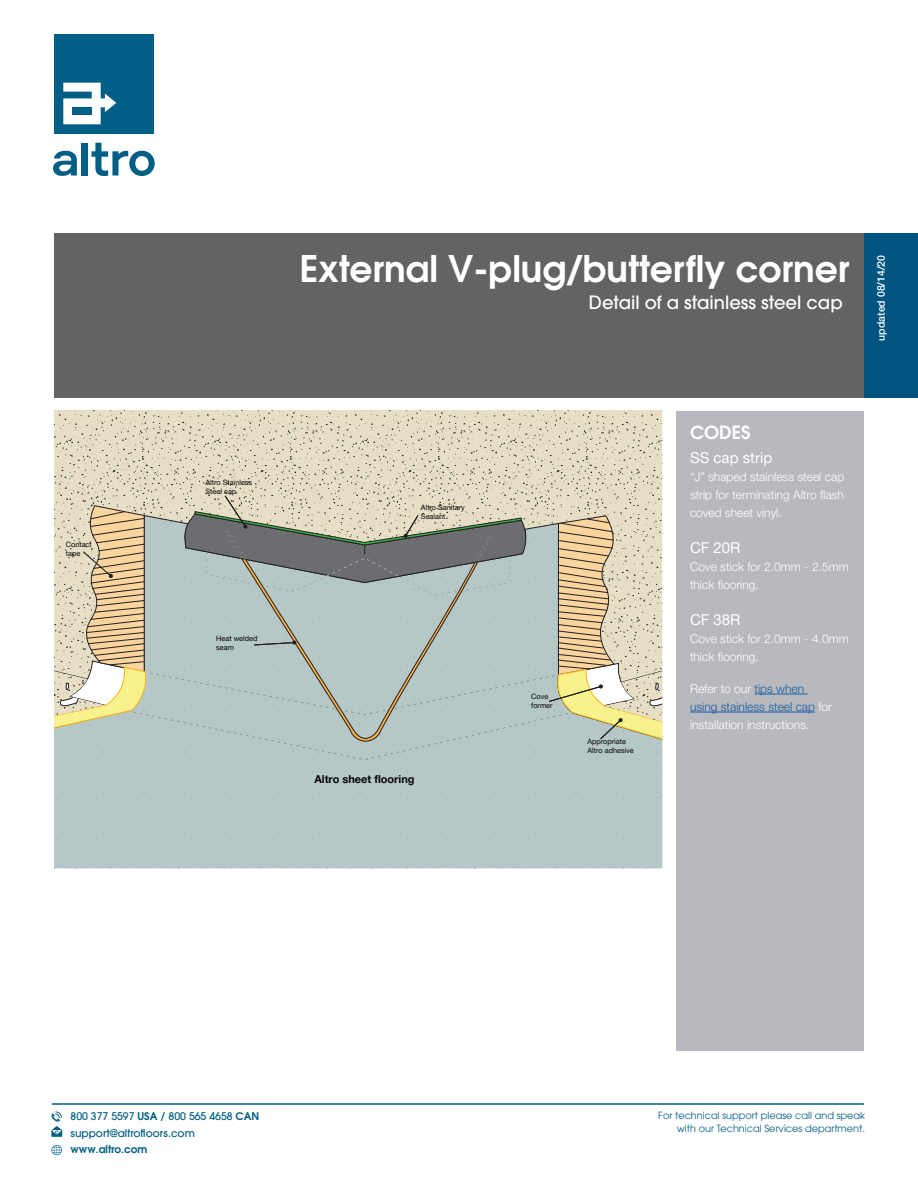
<style>
.page{position:relative;width:918px;height:1188px;background:#fff}
.page>*{position:absolute;margin:0;border:0;box-sizing:border-box;transform-origin:0 0}
._4A_Header_16pt_-_no{font:600 36px "Avant Garde";color:#fff}
._4A_Header_16pt_-_no-2{font:500 18px "Avant Garde";color:#fff}
.t1{font:600 18px "Avant Garde";color:#fff}
.CODE_CHART_product_n{font:15px "Helvetica Neue LT Pro";color:#fff}
.CODE_CHART_product_n-2{font:300 12px/18px "Helvetica Neue LT Pro";color:#fff}
.t2{font:700 10.95px "Helvetica Neue LT Pro";color:#050504}
.t3{font:500 10.5px/16.5px "Avant Garde";color:#015e84}
.tool_name{font:500 10.5px "Helvetica Neue LT Pro";color:#fff}
.t4{font:9.75px/13.5px "Avant Garde";color:#015e84;text-align:right}
.t5{font:7.35px/8.9px "Helvetica Neue LT Pro";color:#050504}
.s1{color:#175d9e}
.s2{font-weight:600}
</style>
<div class="page">
<svg style="left:51px;top:1111px;width:11px;height:26px"></svg>
<svg style="left:51px;top:1145px;width:11px;height:10px"></svg>
<hr style="left:52px;top:1103px;width:812px;height:2px;background:#015e84">
<div style="left:82px;top:143px;width:6px;height:33px;background:#015e84"></div>
<svg style="left:53px;top:151px;width:24px;height:25px"></svg>
<svg style="left:92px;top:143px;width:63px;height:33px"></svg>
<div style="left:54px;top:34px;width:100px;height:100px;background:#015e84"></div>
<svg style="left:63px;top:83px;width:53px;height:41px"></svg>
<div style="left:73px;top:108px;width:19px;height:7px;background:#015e84"></div>
<div style="left:864px;top:233px;width:54px;height:164px;background:#005480"></div>
<div style="left:54px;top:233px;width:810px;height:164px;background:#636366"></div>
<div style="left:54px;top:761px;width:608px;height:107px;background:#b5c7c7"></div>
<svg style="left:54px;top:410px;width:608px;height:351px;background:#c4c6b7"></svg>
<div style="left:676px;top:411px;width:188px;height:640px;background:#b8b9be"></div>
<hr style="left:754px;top:694px;width:54px;height:1px;background:#175d9e">
<hr style="left:690px;top:712px;width:125px;height:1px;background:#175d9e">
<p class="t5" style="left:66px;top:540px;width:28px">Contact tape</p>
<p class="t5" style="left:206px;top:478px;width:48px">Altro Stainless<br>Steel cap</p>
<p class="t5" style="left:216px;top:634px;width:43px">Heat welded seam</p>
<p class="_4A_Header_16pt_-_no" style="left:300px;top:245px;width:551px">External V-plug/butterfly corner</p>
<p class="tool_name" style="left:875px;top:341px;width:87px;rotate:-90deg">updated 08/14/20</p>
<p class="_4A_Header_16pt_-_no-2" style="left:589px;top:292px;width:255px">Detail of a stainless steel cap</p>
<p class="t5" style="left:421px;top:503px;width:45px">Altro Sanitary<br>Sealant</p>
<p class="t2" style="left:314px;top:772px;width:102px">Altro sheet flooring</p>
<p class="t5" style="left:531px;top:692px;width:23px">Cove former</p>
<p class="t5" style="left:588px;top:737px;width:48px">Appropriate<br>Altro adhesive</p>
<p class="t1" style="left:690px;top:420px;width:62px">CODES</p>
<p class="CODE_CHART_product_n" style="left:690px;top:449px;width:84px">SS cap strip</p>
<p class="CODE_CHART_product_n-2" style="left:690px;top:468px;width:156px;text-align:justify">“J” shaped stainless steel cap strip for terminating Altro flash coved sheet vinyl.</p>
<p class="CODE_CHART_product_n" style="left:690px;top:539px;width:52px">CF 20R</p>
<p class="CODE_CHART_product_n-2" style="left:690px;top:558px;width:160px">Cove stick for 2.0mm - 2.5mm thick flooring.</p>
<p class="CODE_CHART_product_n" style="left:690px;top:611px;width:52px">CF 38R</p>
<p class="CODE_CHART_product_n-2" style="left:690px;top:630px;width:160px">Cove stick for 2.0mm - 4.0mm thick flooring.</p>
<p class="CODE_CHART_product_n-2" style="left:690px;top:679px;width:144px">Refer to our <span class="s1">tips when using stainless steel cap</span> for installation instructions.</p>
<p class="t3" style="left:71px;top:1108px;width:190px">800 377 5597 <span class="s2">USA</span> / 800 565 4658 <span class="s2">CAN </span>support@altrofloors.com <span class="s2">www.altro.com</span></p>
<p class="t4" style="left:658px;top:1108px;width:208px">For technical support please call and speak with our Technical Services department.</p>
</div>
